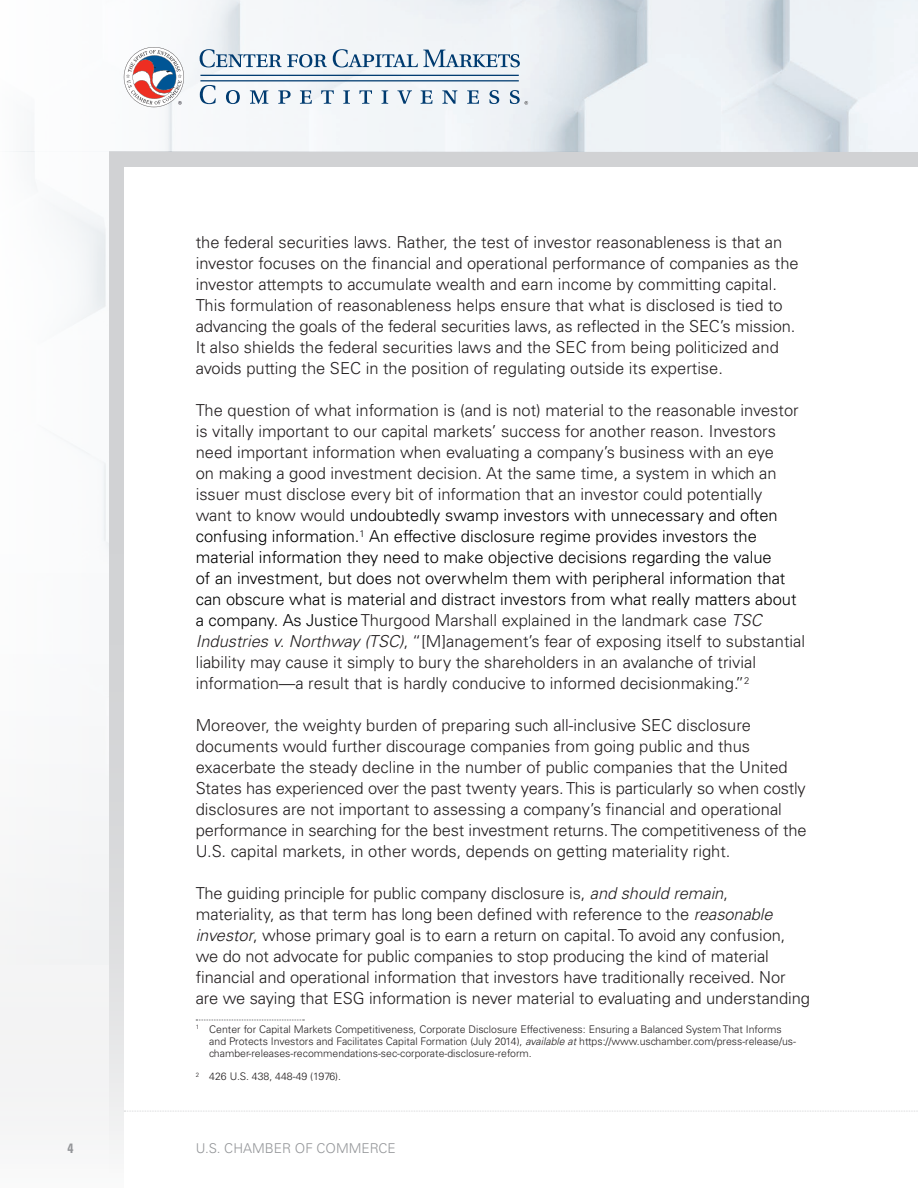
<style>
.page{position:relative;width:918px;height:1188px;background:#fff}
.page>*{position:absolute;margin:0;border:0;box-sizing:border-box;transform-origin:0 0}
.Body_Copy{font:300 16.5px/21px "Univers LT Std";color:#231f20}
.t1{font:300 13.5px "Univers LT Std";color:#939598}
.t2{font:700 condensed 13.5px "Univers LT Std";color:#939598}
.Footnote_Text{font:300 10.5px/12px "Univers LT Std";color:#231f20}
.s1{color:#000}
.s2{font-style:italic}
</style>
<div class="page">
<svg style="left:124px;top:1111px;width:794px;height:1px"></svg>
<div style="left:0;top:29px;width:918px;height:137px;background:#d1d2d4"></div>
<svg style="left:109px;top:166px;width:15px;height:984px;background:#d7d8da"></svg>
<div style="left:0;top:0;width:109px;height:1188px;background:#f8f9fa"></div>
<img style="left:0;top:0;width:918px;height:151px">
<svg style="left:200px;top:49px;width:127px;height:18px;background:#b4c5d5"></svg>
<svg style="left:333px;top:49px;width:187px;height:18px;background:#b3c5d4"></svg>
<svg style="left:200px;top:85px;width:16px;height:19px"></svg>
<svg style="left:226px;top:90px;width:14px;height:14px"></svg>
<svg style="left:250px;top:90px;width:18px;height:14px"></svg>
<svg style="left:278px;top:90px;width:13px;height:14px"></svg>
<svg style="left:300px;top:90px;width:12px;height:14px"></svg>
<svg style="left:321px;top:90px;width:13px;height:14px"></svg>
<svg style="left:343px;top:90px;width:7px;height:14px"></svg>
<svg style="left:359px;top:90px;width:13px;height:14px"></svg>
<svg style="left:382px;top:90px;width:6px;height:14px"></svg>
<svg style="left:397px;top:90px;width:15px;height:14px"></svg>
<svg style="left:421px;top:90px;width:12px;height:14px"></svg>
<svg style="left:442px;top:90px;width:15px;height:14px"></svg>
<svg style="left:467px;top:90px;width:12px;height:14px"></svg>
<svg style="left:489px;top:90px;width:10px;height:14px"></svg>
<hr style="left:200px;top:75px;width:319px;height:1px;background:#003b70">
<hr style="left:200px;top:80px;width:319px;height:1px;background:#003b70">
<svg style="left:124px;top:47px;width:60px;height:60px;background:#c4b5bc"></svg>
<svg style="left:510px;top:90px;width:18px;height:15px"></svg>
<svg style="left:196px;top:1020px;width:108px;height:1px"></svg>
<p class="Body_Copy" style="left:196px;top:232px;width:604px">the federal securities laws. Rather, the test of investor reasonableness is that an investor focuses on the financial and operational performance of companies as the investor attempts to accumulate wealth and earn income by committing capital.<br>This formulation of reasonableness helps ensure that what is disclosed is tied to advancing the goals of the federal securities laws, as reflected in the SEC’s mission.<br>It also shields the federal securities laws and the SEC from being politicized and avoids putting the SEC in the position of regulating outside its expertise.</p>
<p class="Body_Copy" style="left:196px;top:400px;width:611px">The question of what information is (and is not) material to the reasonable investor is vitally important to our capital markets’ success for another reason. Investors need important information when evaluating a company’s business with an eye<br>on making a good investment decision. At the same time, a system in which an issuer must disclose every bit of information that an investor could potentially<br>want to know would <span class="s1">undoubtedly swamp investors with unnecessary and often confusing information.</span><sup>1</sup> <span class="s1">An effective disclosure regime provides investors the material information they need to make objective decisions regarding the value<br>of an investment, but does not overwhelm them with peripheral information that can obscure what is material and distract investors from what really matters about a company. As Justice</span> Thurgood Marshall explained in the landmark case <span class="s2">TSC Industries v. Northway (TSC)</span>, “[M]anagement’s fear of exposing itself to substantial liability may cause it simply to bury the shareholders in an avalanche of trivial information—a result that is hardly conducive to informed decisionmaking.”<sup>2</sup></p>
<p class="Body_Copy" style="left:196px;top:715px;width:613px">Moreover, the weighty burden of preparing such all-inclusive SEC disclosure documents would further discourage companies from going public and thus exacerbate the steady decline in the number of public companies that the United States has experienced over the past twenty years. This is particularly so when costly disclosures are not important to assessing a company’s financial and operational performance in searching for the best investment returns. The competitiveness of the U.S. capital markets, in other words, depends on getting materiality right.</p>
<p class="Body_Copy" style="left:196px;top:883px;width:616px">The guiding principle for public company disclosure is, <span class="s2">and should remain</span>, materiality, as that term has long been defined with reference to the <span class="s2">reasonable investor</span>, whose primary goal is to earn a return on capital. To avoid any confusion, we do not advocate for public companies to stop producing the kind of material financial and operational information that investors have traditionally received. Nor are we saying that ESG information is never material to evaluating and understanding</p>
<p class="Footnote_Text" style="left:209px;top:1023px;width:588px;text-indent:-14px"><sup>1</sup> Center for Capital Markets Competitiveness, Corporate Disclosure Effectiveness: Ensuring a Balanced System That Informs and Protects Investors and Facilitates Capital Formation (July 2014), <span class="s2">available at</span> https://www.uschamber.com/press-release/us&shy;chamber-releases-recommendations-sec-corporate-disclosure-reform.</p>
<p class="Footnote_Text" style="left:196px;top:1070px;width:147px"><sup>2</sup> 426 U.S. 438, 448-49 (1976).</p>
<p class="t2" style="left:68px;top:1140px;width:7px">4</p>
<p class="t1" style="left:196px;top:1140px;width:202px">U.S. CHAMBER OF COMMERCE</p>
</div>
